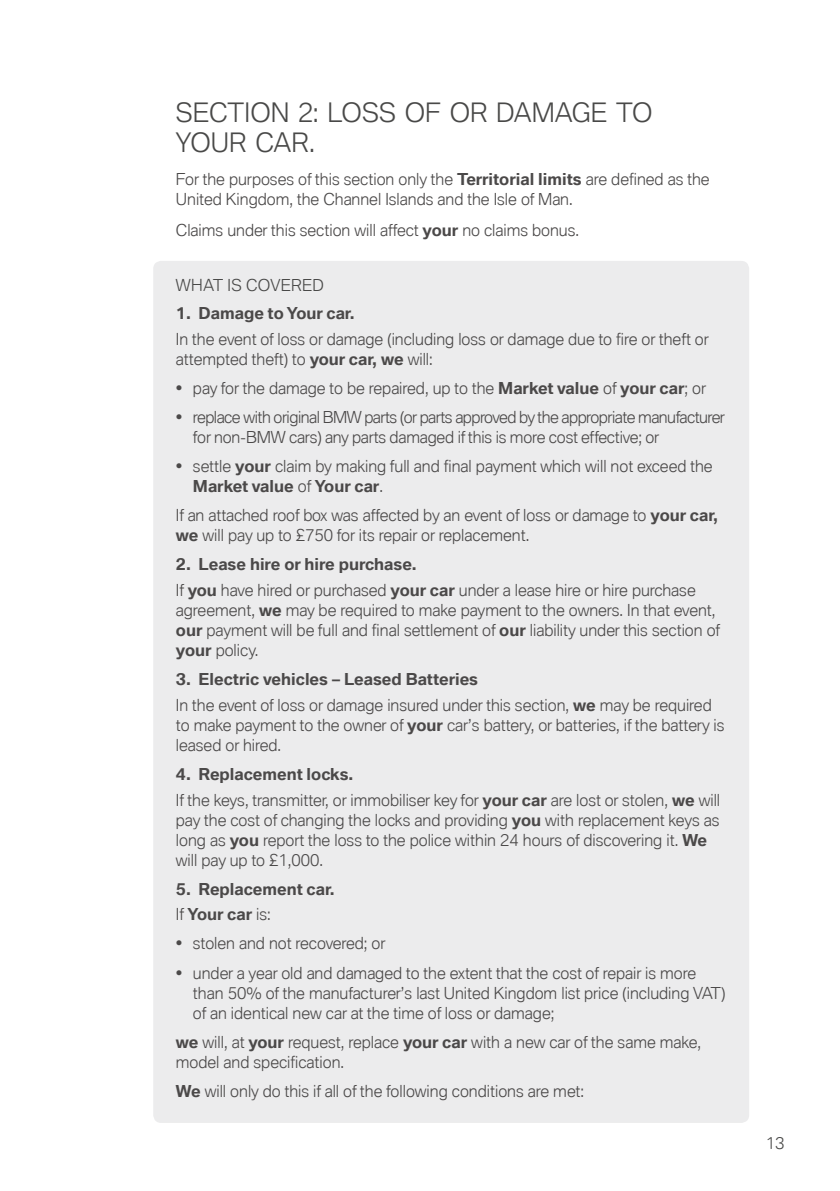
<style>
.page{position:relative;width:840px;height:1191px;background:#fff}
.page>*{position:absolute;margin:0;border:0;box-sizing:border-box;transform-origin:0 0}
.t1{font:300 26px/30px "BMW Type Global Pro";color:#494948}
.t2{font:300 16px/20px "BMW Type Global Pro";color:#4b4949}
.t3{font:300 16px/20px "BMW Type Global Pro";letter-spacing:-.03em;color:#4b4949}
.t4{font:700 16px/25.6px "BMW Type Global Pro";color:#4b4949}
.t5{font:300 16px "BMW Type Global Pro";letter-spacing:.015em;color:#494948}
.s1{font-weight:700}
.s2{font-weight:300}
</style>
<div class="page">
<div style="left:153px;top:261px;width:595px;height:862px;background:#ececed;border-radius:8px"></div>
<h1 class="t1" style="left:176px;top:99px;width:478px">SECTION 2: LOSS OF OR DAMAGE TO<br>YOUR CAR.</h1>
<p class="t2" style="left:176px;top:170px;width:535px">For the purposes of this section only the <span class="s1">Territorial limits</span> are defined as the<br>United Kingdom, the Channel Islands and the Isle of Man.</p>
<p class="t2" style="left:176px;top:221px;width:404px">Claims under this section will affect <span class="s1">your</span> no claims bonus.</p>
<p class="t5" style="left:176px;top:274px;width:149px">WHAT IS COVERED</p>
<p class="t4" style="left:176px;top:301px;width:180px">1. Damage to Your car.</p>
<p class="t2" style="left:176px;top:330px;width:534px">In the event of loss or damage (including loss or damage due to fire or theft or attempted theft) to <span class="s1">your car, we</span> will:</p>
<p class="t2" style="left:176px;top:379px;width:531px">• pay for the damage to be repaired, up to the <span class="s1">Market value</span> of <span class="s1">your car</span>; or</p>
<p class="t3" style="left:193px;top:408px;width:533px;text-indent:-17px">• replace with original BMW parts (or parts approved by the appropriate manufacturer for non-BMW cars) any parts damaged if this is more cost effective; or</p>
<p class="t2" style="left:193px;top:457px;width:521px;text-indent:-17px">• settle <span class="s1">your</span> claim by making full and final payment which will not exceed the<br><span class="s1">Market value</span> of <span class="s1">Your car</span>.</p>
<p class="t2" style="left:176px;top:506px;width:543px">If an attached roof box was affected by an event of loss or damage to <span class="s1">your car, we</span> will pay up to £750 for its repair or replacement.</p>
<p class="t2" style="left:176px;top:552px;width:521px;line-height:25.6px"><span class="s1">2. Lease hire or hire purchase.<br></span>If <span class="s1">you</span> have hired or purchased <span class="s1">your car</span> under a lease hire or hire purchase</p>
<p class="t2" style="left:176px;top:601px;width:545px">agreement, <span class="s1">we</span> may be required to make payment to the owners. In that event, <span class="s1">our</span> payment will be full and final settlement of <span class="s1">our</span> liability under this section of <span class="s1">your</span> policy.</p>
<p class="t2" style="left:176px;top:667px;width:537px;line-height:25.6px"><span class="s1">3. Electric vehicles – Leased Batteries<br></span>In the event of loss or damage insured under this section, <span class="s1">we</span> may be required</p>
<p class="t2" style="left:176px;top:716px;width:549px">to make payment to the owner of <span class="s1">your</span> car’s battery, or batteries, if the battery is leased or hired.</p>
<p class="t2" style="left:176px;top:762px;width:545px;line-height:25.6px"><span class="s1">4. Replacement locks.<br></span>If the keys, transmitter, or immobiliser key for <span class="s1">your car</span> are lost or stolen, <span class="s1">we</span> will</p>
<p class="t2" style="left:176px;top:810px;width:544px">pay the cost of changing the locks and providing <span class="s1">you</span> with replacement keys as long as <span class="s1">you</span> report the loss to the police within 24 hours of discovering it. <span class="s1">We </span>will pay up to £1,000.</p>
<p class="t4" style="left:176px;top:876px;width:160px">5. Replacement car.<br><span class="s2">If</span> Your car <span class="s2">is:</span></p>
<p class="t2" style="left:176px;top:934px;width:211px">• stolen and not recovered; or</p>
<p class="t2" style="left:193px;top:963px;width:534px;text-indent:-17px">• under a year old and damaged to the extent that the cost of repair is more than 50% of the manufacturer’s last United Kingdom list price (including VAT) of an identical new car at the time of loss or damage;</p>
<p class="t2" style="left:176px;top:1032px;width:526px"><span class="s1">we</span> will, at <span class="s1">your</span> request, replace <span class="s1">your car</span> with a new car of the same make, model and specification.</p>
<p class="t2" style="left:176px;top:1081px;width:409px"><span class="s1">We</span> will only do this if all of the following conditions are met:</p>
<p class="t5" style="left:765px;top:1132px;width:20px">13</p>
</div>
